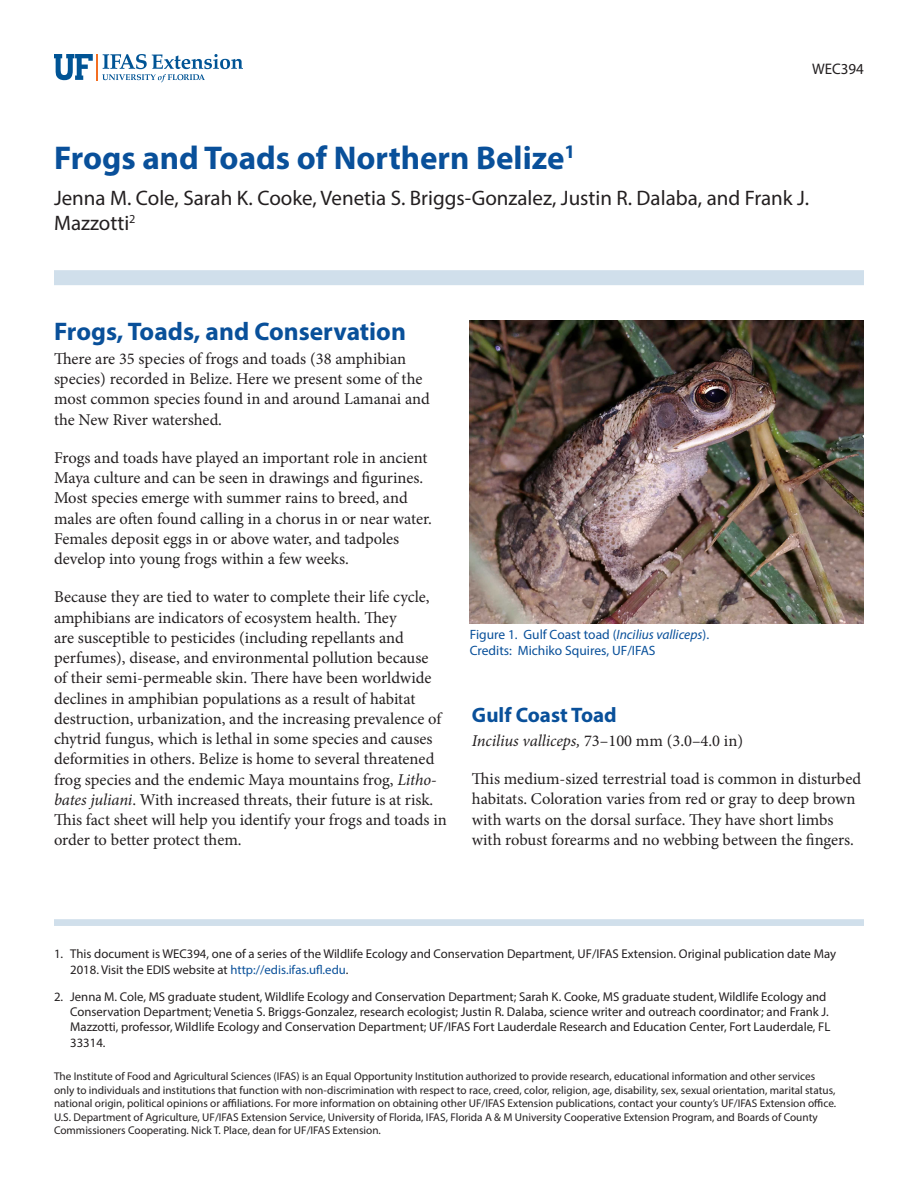
<style>
.page{position:relative;width:918px;height:1188px;background:#fff}
.page>*{position:absolute;margin:0;border:0;box-sizing:border-box;transform-origin:0 0}
.TitleRegular{font:700 33px "Myriad Pro";color:#09509a}
.SectionHeading0{font:700 25.5px "Myriad Pro";color:#09509a}
.Author{font:21px/25.2px "Myriad Pro";color:#231f20}
.SectionHeading1{font:700 21px "Myriad Pro";color:#09509a}
.Paragraph{font:16.5px/20.2px "Minion Pro";color:#231f20}
.PubNumber{font:15.3px "Myriad Pro";color:#231f20}
.FigureCaption{font:13.5px "Myriad Pro";color:#09509a}
.t1{font:12.75px/15.3px "Myriad Pro";color:#231f20}
.Disclaimer{font:11.25px/13.5px "Myriad Pro";color:#231f20}
.s1{font-style:italic}
.s2{color:#09509a}
</style>
<div class="page">
<svg style="left:54px;top:54px;width:189px;height:28px"></svg>
<div style="left:54px;top:270px;width:810px;height:15px;background:#d0dfeb"></div>
<div style="left:54px;top:919px;width:810px;height:7px;background:#d0dfeb"></div>
<img style="left:470px;top:320px;width:394px;height:303px">
<p class="PubNumber" style="left:812px;top:60px;width:53px">WEC394</p>
<p class="TitleRegular" style="left:54px;top:136px;width:523px">Frogs and Toads of Northern Belize<sup>1</sup></p>
<p class="Author" style="left:54px;top:185px;width:757px">Jenna M. Cole, Sarah K. Cooke, Venetia S. Briggs-Gonzalez, Justin R. Dalaba, and Frank J.<br>Mazzotti<sup>2</sup></p>
<p class="SectionHeading0" style="left:54px;top:315px;width:353px">Frogs, Toads, and Conservation</p>
<p class="Paragraph" style="left:54px;top:349px;width:377px">There are 35 species of frogs and toads (38 amphibian species) recorded in Belize. Here we present some of the most common species found in and around Lamanai and the New River watershed.</p>
<p class="Paragraph" style="left:54px;top:448px;width:379px">Frogs and toads have played an important role in ancient Maya culture and can be seen in drawings and figurines.<br>Most species emerge with summer rains to breed, and males are often found calling in a chorus in or near water.<br>Females deposit eggs in or above water, and tadpoles develop into young frogs within a few weeks.</p>
<p class="Paragraph" style="left:54px;top:587px;width:394px">Because they are tied to water to complete their life cycle, amphibians are indicators of ecosystem health. They<br>are susceptible to pesticides (including repellants and perfumes), disease, and environmental pollution because<br>of their semi-permeable skin. There have been worldwide declines in amphibian populations as a result of habitat destruction, urbanization, and the increasing prevalence of chytrid fungus, which is lethal in some species and causes deformities in others. Belize is home to several threatened frog species and the endemic Maya mountains frog, <span class="s1">Litho&shy;bates juliani</span>. With increased threats, their future is at risk.<br>This fact sheet will help you identify your frogs and toads in order to better protect them.</p>
<p class="FigureCaption" style="left:470px;top:626px;width:241px">Figure 1. Gulf Coast toad (<span class="s1">Incilius valliceps</span>).</p>
<p class="FigureCaption" style="left:470px;top:643px;width:187px">Credits: Michiko Squires, UF/IFAS</p>
<p class="SectionHeading1" style="left:472px;top:702px;width:146px">Gulf Coast Toad</p>
<p class="Paragraph" style="left:472px;top:731px;width:273px"><span class="s1">Incilius valliceps,</span> 73–100 mm (3.0–4.0 in)</p>
<p class="Paragraph" style="left:472px;top:769px;width:391px">This medium-sized terrestrial toad is common in disturbed habitats. Coloration varies from red or gray to deep brown with warts on the dorsal surface. They have short limbs with robust forearms and no webbing between the fingers.</p>
<p class="t1" style="left:70px;top:946px;width:767px;text-indent:-16px">1. This document is WEC394, one of a series of the Wildlife Ecology and Conservation Department, UF/IFAS Extension. Original publication date May<br>2018. Visit the EDIS website at <span class="s2">http://edis.ifas.ufl.edu</span>.</p>
<p class="t1" style="left:70px;top:989px;width:762px;text-indent:-16px">2. Jenna M. Cole, MS graduate student, Wildlife Ecology and Conservation Department; Sarah K. Cooke, MS graduate student, Wildlife Ecology and Conservation Department; Venetia S. Briggs-Gonzalez, research ecologist; Justin R. Dalaba, science writer and outreach coordinator; and Frank J.<br>Mazzotti, professor, Wildlife Ecology and Conservation Department; UF/IFAS Fort Lauderdale Research and Education Center, Fort Lauderdale, FL 33314.</p>
<p class="Disclaimer" style="left:54px;top:1069px;width:784px">The Institute of Food and Agricultural Sciences (IFAS) is an Equal Opportunity Institution authorized to provide research, educational information and other services only to individuals and institutions that function with non-discrimination with respect to race, creed, color, religion, age, disability, sex, sexual orientation, marital status, national origin, political opinions or affiliations. For more information on obtaining other UF/IFAS Extension publications, contact your county’s UF/IFAS Extension office.<br>U.S. Department of Agriculture, UF/IFAS Extension Service, University of Florida, IFAS, Florida A &amp; M University Cooperative Extension Program, and Boards of County Commissioners Cooperating. Nick T. Place, dean for UF/IFAS Extension.</p>
</div>
